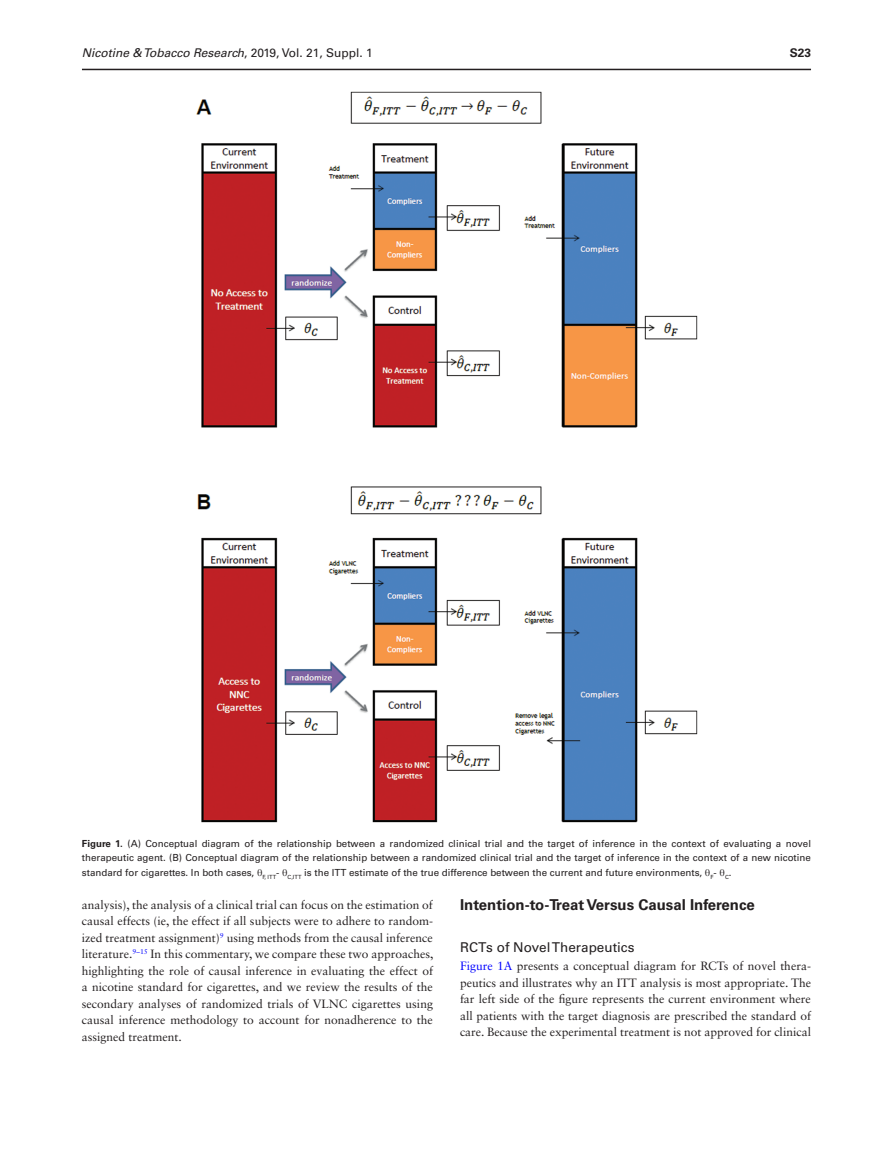
<style>
.page{position:relative;width:893px;height:1174px;background:#fff}
.page>*{position:absolute;margin:0;border:0;box-sizing:border-box;transform-origin:0 0}
.t1{font:700 15px "Univers LT Std";color:#231f20}
.t2{font:13.5px "Univers LT Std";color:#231f20}
.t3{font:12px/16.5px "Sabon LT Std";color:#231f20;text-align:justify}
.t4{font:italic 12px "Univers LT Std";color:#231f20}
.t5{font:700 12px "Univers LT Std";color:#231f20}
.t6{font:9.75px/14.2px "Univers LT Std";color:#231f20;text-align:justify}
.s1{font-style:normal}
.s2{font-weight:700}
.s3{font-family:"Gandhari Unicode"}
.s4{color:#00f}
</style>
<div class="page">
<hr style="left:82px;top:69px;width:729px;height:1px;background:#231f20">
<img style="left:196px;top:91px;width:502px;height:732px">
<p class="t4" style="left:82px;top:45px;width:292px">Nicotine &amp; Tobacco Research<span class="s1">, 2019, Vol. 21, Suppl. 1</span></p>
<p class="t5" style="left:790px;top:45px;width:23px">S23</p>
<p class="t6" style="left:82px;top:836px;width:731px"><span class="s2">Figure 1.</span> (A) Conceptual diagram of the relationship between a randomized clinical trial and the target of inference in the context of evaluating a novel therapeutic agent. (B) Conceptual diagram of the relationship between a randomized clinical trial and the target of inference in the context of a new nicotine standard for cigarettes. In both cases, <span class="s3">θ</span><sub>F,</sub> <sub>ITT</sub>- <span class="s3">θ</span><sub>C,ITT</sub> is the ITT estimate of the true difference between the current and future environments, <span class="s3">θ</span><sub>F</sub>- <span class="s3">θ</span><sub>C</sub>.</p>
<p class="t3" style="left:82px;top:896px;width:353px">analysis), the analysis of a clinical trial can focus on the estimation of causal effects (ie, the effect if all subjects were to adhere to random&shy;ized treatment assignment)<sup>9</sup> using methods from the causal inference literature.<sup>9–15</sup> In this commentary, we compare these two approaches, highlighting the role of causal inference in evaluating the effect of a nicotine standard for cigarettes, and we review the results of the secondary analyses of randomized trials of VLNC cigarettes using causal inference methodology to account for nonadherence to the assigned treatment.</p>
<p class="t1" style="left:460px;top:896px;width:296px">Intention-to-Treat Versus Causal Inference</p>
<p class="t2" style="left:460px;top:939px;width:176px">RCTs of Novel Therapeutics</p>
<p class="t3" style="left:460px;top:957px;width:353px"><span class="s4">Figure 1A</span> presents a conceptual diagram for RCTs of novel thera&shy;peutics and illustrates why an ITT analysis is most appropriate. The far left side of the figure represents the current environment where all patients with the target diagnosis are prescribed the standard of care. Because the experimental treatment is not approved for clinical</p>
</div>
